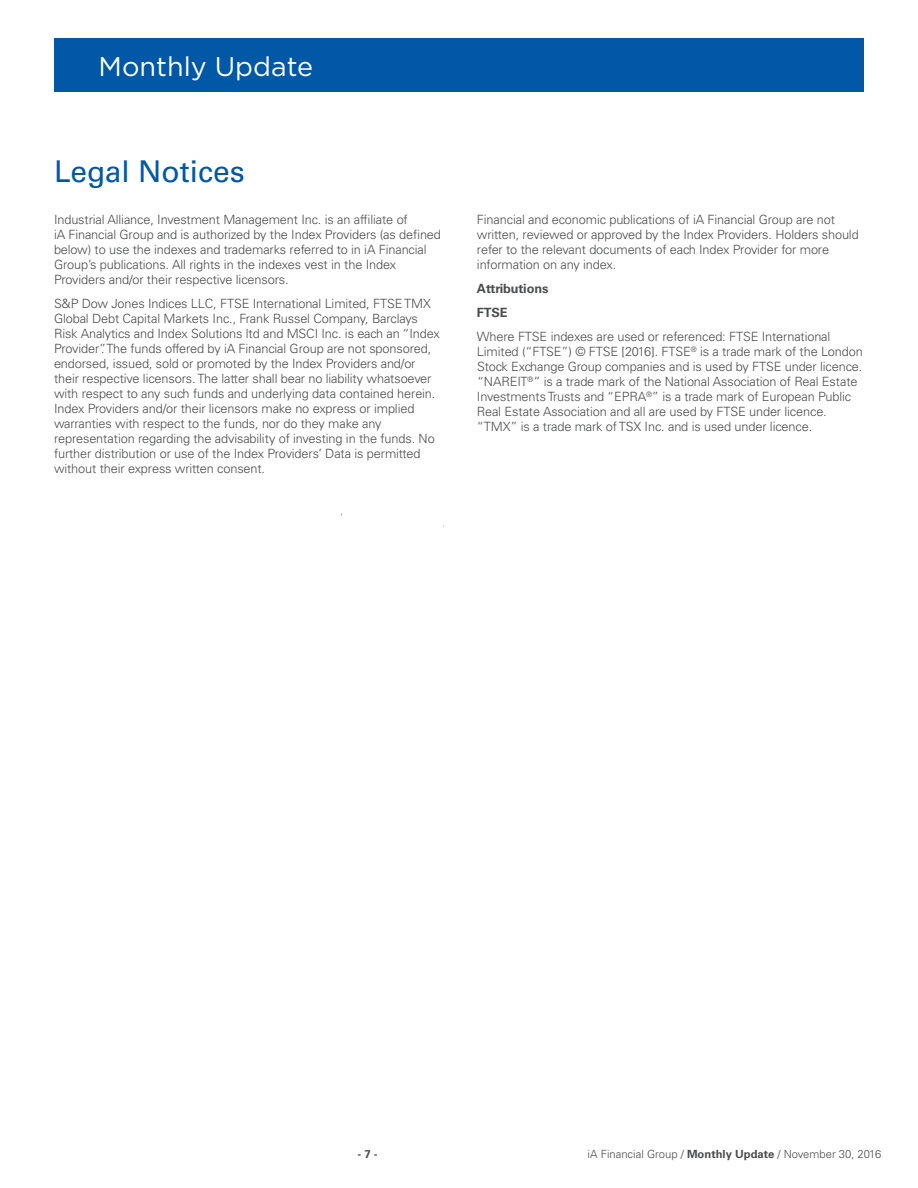
<style>
.page{position:relative;width:918px;height:1188px;background:#fff}
.page>*{position:absolute;margin:0;border:0;box-sizing:border-box;transform-origin:0 0}
.t1{font:30px "Univers LT Std";color:#0158a6}
.t2{font:27px "Gotham";color:#fff}
.t3{font:300 12.75px/15px "Univers LT Std";letter-spacing:-.01em;color:#4b4c4d}
.t4{font:700 12.75px/24px "Univers LT Std";letter-spacing:-.01em;color:#4b4c4d}
.t5{font:300 11.25px "Univers LT Std";color:#4b4c4d}
.t6{font:700 11.25px "Univers LT Std";color:#4b4c4d}
.s1{font-weight:700}
</style>
<div class="page">
<div style="left:54px;top:38px;width:810px;height:54px;background:#0158a6"></div>
<h2 class="t2" style="left:99px;top:49px;width:216px">Monthly Update</h2>
<h1 class="t1" style="left:54px;top:154px;width:192px">Legal Notices</h1>
<p class="t3" style="left:54px;top:212px;width:389px">Industrial Alliance, Investment Management Inc. is an affiliate of<br>iA Financial Group and is authorized by the Index Providers (as defined below) to use the indexes and trademarks referred to in iA Financial Group’s publications. All rights in the indexes vest in the Index Providers and/or their respective licensors.</p>
<p class="t3" style="left:54px;top:296px;width:387px">S&amp;P Dow Jones Indices LLC, FTSE International Limited, FTSE TMX Global Debt Capital Markets Inc., Frank Russel Company, Barclays Risk Analytics and Index Solutions ltd and MSCI Inc. is each an “Index Provider”. The funds offered by iA Financial Group are not sponsored, endorsed, issued, sold or promoted by the Index Providers and/or their respective licensors. The latter shall bear no liability whatsoever with respect to any such funds and underlying data contained herein.<br>Index Providers and/or their licensors make no express or implied warranties with respect to the funds, nor do they make any representation regarding the advisability of investing in the funds. No further distribution or use of the Index Providers’ Data is permitted without their express written consent.</p>
<p class="t3" style="left:477px;top:212px;width:383px">Financial and economic publications of iA Financial Group are not written, reviewed or approved by the Index Providers. Holders should refer to the relevant documents of each Index Provider for more information on any index.</p>
<p class="t4" style="left:477px;top:277px;width:73px">Attributions<br>FTSE</p>
<p class="t3" style="left:477px;top:329px;width:387px">Where FTSE indexes are used or referenced: FTSE International Limited (“FTSE”) © FTSE [2016]. FTSE<sup>®</sup> is a trade mark of the London Stock Exchange Group companies and is used by FTSE under licence. “NAREIT<sup>®</sup>” is a trade mark of the National Association of Real Estate Investments Trusts and “EPRA<sup>®</sup>” is a trade mark of European Public Real Estate Association and all are used by FTSE under licence. “TMX” is a trade mark of TSX Inc. and is used under licence.</p>
<p class="t6" style="left:357px;top:1148px;width:22px">- 7 -</p>
<p class="t5" style="left:588px;top:1148px;width:295px">iA Financial Group / <span class="s1">Monthly Update</span> / November 30, 2016</p>
</div>
